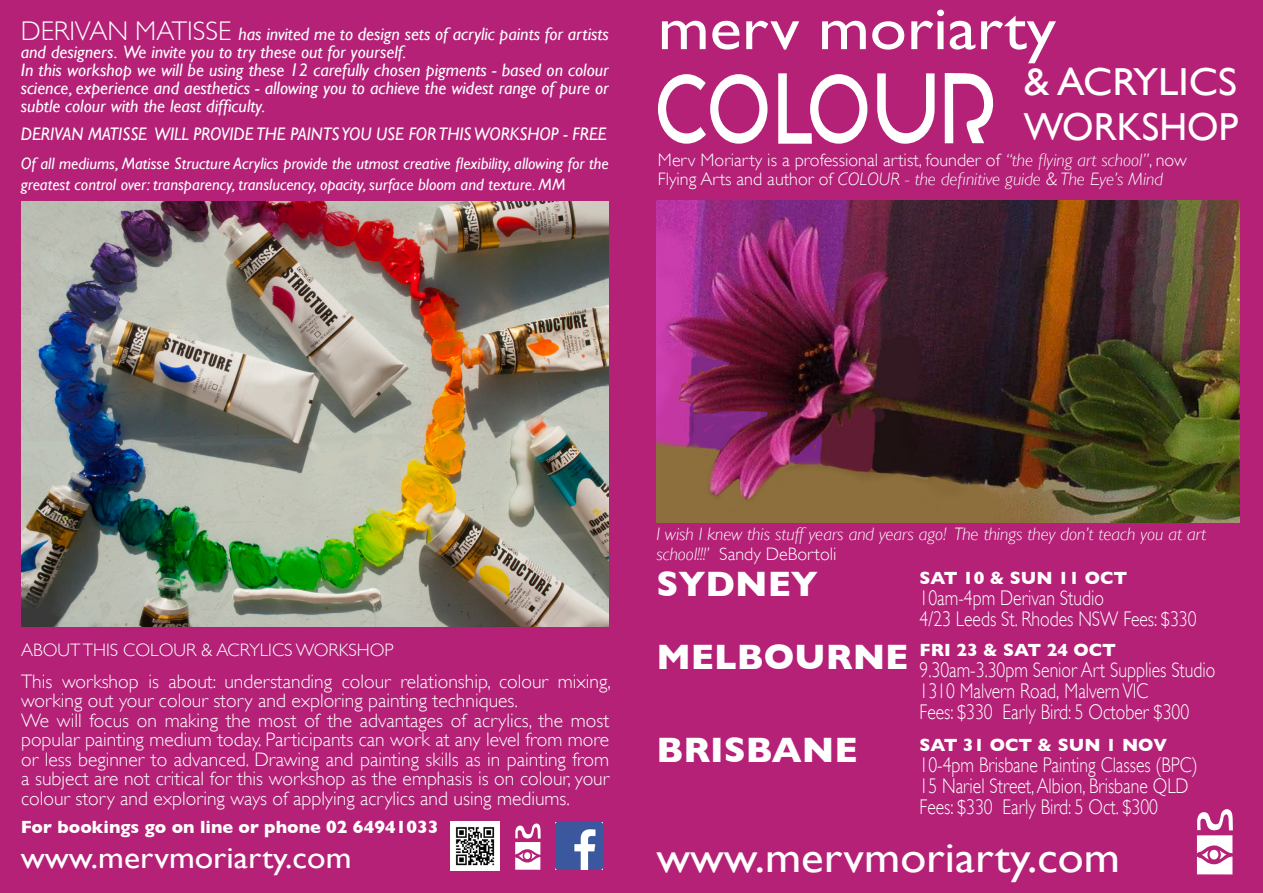
<style>
.page{position:relative;width:1263px;height:893px;background:#b42177}
.page>*{position:absolute;margin:0;border:0;box-sizing:border-box;transform-origin:0 0}
.t1{font:61.95px "Gill Sans";color:#fff;scale:1.08 1}
.t2{font:43.35px "Gill Sans";color:#fff;scale:1.08 1}
.t3{font:39px "Gill Sans";color:#fff;scale:1.06 1}
.t4{font:39px "Gill Sans";color:#fff}
.t5{font:700 36px "Gill Sans";color:#fff}
.t6{font:30.9px "Gill Sans";color:#fff;scale:1.08 1}
.t7{font:300 21.15px "Gill Sans";color:#fff;scale:.83 1}
.t8{font:300 19.5px/19.5px "Gill Sans";color:#fff}
.t9{font:italic 18.15px "Gill Sans";color:#fff;scale:.95 1}
.t10{font:italic 18px/18px "Gill Sans";color:#fff}
.t11{font:300 18px/19.5px "Gill Sans";color:#fff}
.t12{font:italic 300 18px/19.5px "Gill Sans";color:#fff}
.t13{font:700 18px "Gill Sans";color:#fff}
.t14{font:italic 16.5px/21px "Gill Sans";color:#fff}
.s1{font-weight:300;font-style:normal;font-size:27px}
.s2{font-style:italic}
.s3{font-style:normal}
</style>
<div class="page">
<svg style="left:1197px;top:809px;width:36px;height:65px"></svg>
<div style="left:1209px;top:850px;width:9px;height:9px;background:#fff;border-radius:50%"></div>
<svg style="left:515px;top:823px;width:26px;height:47px"></svg>
<div style="left:524px;top:852px;width:6px;height:7px;background:#fff;border-radius:50%"></div>
<svg style="left:778px;top:73px;width:34px;height:71px"></svg>
<svg style="left:877px;top:73px;width:57px;height:71px"></svg>
<div style="left:658px;top:74px;width:57px;height:70px;background:#fff;border-radius:50%"></div>
<div style="left:666px;top:84px;width:41px;height:49px;background:#b42177;border-radius:50%"></div>
<svg style="left:687px;top:74px;width:30px;height:70px"></svg>
<div style="left:710px;top:74px;width:57px;height:70px;background:#fff;border-radius:50%"></div>
<div style="left:718px;top:84px;width:41px;height:49px;background:#b42177;border-radius:50%"></div>
<div style="left:810px;top:74px;width:57px;height:70px;background:#fff;border-radius:50%"></div>
<div style="left:818px;top:84px;width:41px;height:49px;background:#b42177;border-radius:50%"></div>
<div style="left:945px;top:73px;width:8px;height:70px;background:#fff"></div>
<svg style="left:953px;top:73px;width:41px;height:70px"></svg>
<img style="left:22px;top:201px;width:587px;height:426px">
<img style="left:451px;top:822px;width:49px;height:49px">
<img style="left:555px;top:823px;width:47px;height:47px">
<img style="left:656px;top:200px;width:583px;height:323px">
<p class="t1" style="left:658px;top:-8px;width:370px">merv moriarty</p>
<p class="t10" style="left:21px;top:25px;width:590px"><span class="s1">DERIVAN MATISSE</span> has invited me to design sets of acrylic paints for artists and designers. We invite you to try these out for yourself.</p>
<p class="t10" style="left:21px;top:61px;width:590px;text-align:justify">In this workshop we will be using these 12 carefully chosen pigments - based on colour science, experience and aesthetics - allowing you to achieve the widest range of pure or subtle colour with the least difficulty.</p>
<p class="t9" style="left:21px;top:123px;width:618px">DERIVAN MATISSE WILL PROVIDE THE PAINTS YOU USE FOR THIS WORKSHOP - FREE</p>
<p class="t14" style="left:21px;top:153px;width:590px">Of all mediums, Matisse Structure Acrylics provide the utmost creative flexibility, allowing for the greatest control over: transparency, translucency, opacity, surface bloom and texture. MM</p>
<p class="t11" style="left:658px;top:150px;width:530px">Merv Moriarty is a professional artist, founder of <span class="s2">“the flying art school”</span>, now<br>Flying Arts and author of <span class="s2">COLOUR - the definitive guide &amp; The Eye’s Mind</span></p>
<p class="t3" style="left:1024px;top:59px;width:202px">&amp; ACRYLICS</p>
<p class="t4" style="left:1024px;top:104px;width:216px">WORKSHOP</p>
<p class="t12" style="left:656px;top:525px;width:551px">I wish I knew this stuff years and years ago! The things they don’t teach you at art school!!!’ <span class="s3">Sandy DeBortoli</span></p>
<p class="t11" style="left:21px;top:640px;width:374px">ABOUT THIS COLOUR &amp; ACRYLICS WORKSHOP</p>
<p class="t8" style="left:21px;top:672px;width:591px">This workshop is about: understanding colour relationship, colour mixing, working out your colour story and exploring painting techniques.<br>We will focus on making the most of the advantages of acrylics, the most popular painting medium today. Participants can work at any level from more or less beginner to advanced. Drawing and painting skills as in painting from a subject are not critical for this workshop as the emphasis is on colour, your colour story and exploring ways of applying acrylics and using mediums.</p>
<p class="t13" style="left:21px;top:816px;width:419px">For bookings go on line or phone 02 64941033</p>
<p class="t5" style="left:656px;top:563px;width:163px">SYDNEY</p>
<p class="t13" style="left:919px;top:567px;width:209px">SAT 10 &amp; SUN 11 OCT</p>
<p class="t7" style="left:919px;top:585px;width:224px">10am-4pm Derivan Studio</p>
<p class="t7" style="left:919px;top:606px;width:335px">4/23 Leeds St. Rhodes NSW Fees: $330</p>
<p class="t5" style="left:656px;top:636px;width:254px">MELBOURNE</p>
<p class="t5" style="left:656px;top:728px;width:203px">BRISBANE</p>
<p class="t13" style="left:919px;top:639px;width:198px">FRI 23 &amp; SAT 24 OCT</p>
<p class="t7" style="left:919px;top:658px;width:358px">9.30am-3.30pm Senior Art Supplies Studio</p>
<p class="t7" style="left:919px;top:679px;width:277px">1310 Malvern Road, Malvern VIC</p>
<p class="t7" style="left:919px;top:700px;width:326px">Fees: $330 Early Bird: 5 October $300</p>
<p class="t13" style="left:919px;top:735px;width:249px">SAT 31 OCT &amp; SUN 1 NOV</p>
<p class="t7" style="left:919px;top:753px;width:336px">10-4pm Brisbane Painting Classes (BPC)</p>
<p class="t7" style="left:919px;top:774px;width:326px">15 Nariel Street, Albion, Brisbane QLD</p>
<p class="t7" style="left:919px;top:795px;width:289px">Fees: $330 Early Bird: 5 Oct. $300</p>
<p class="t6" style="left:21px;top:839px;width:308px">www.mervmoriarty.com</p>
<p class="t2" style="left:656px;top:832px;width:431px">www.mervmoriarty.com</p>
</div>
